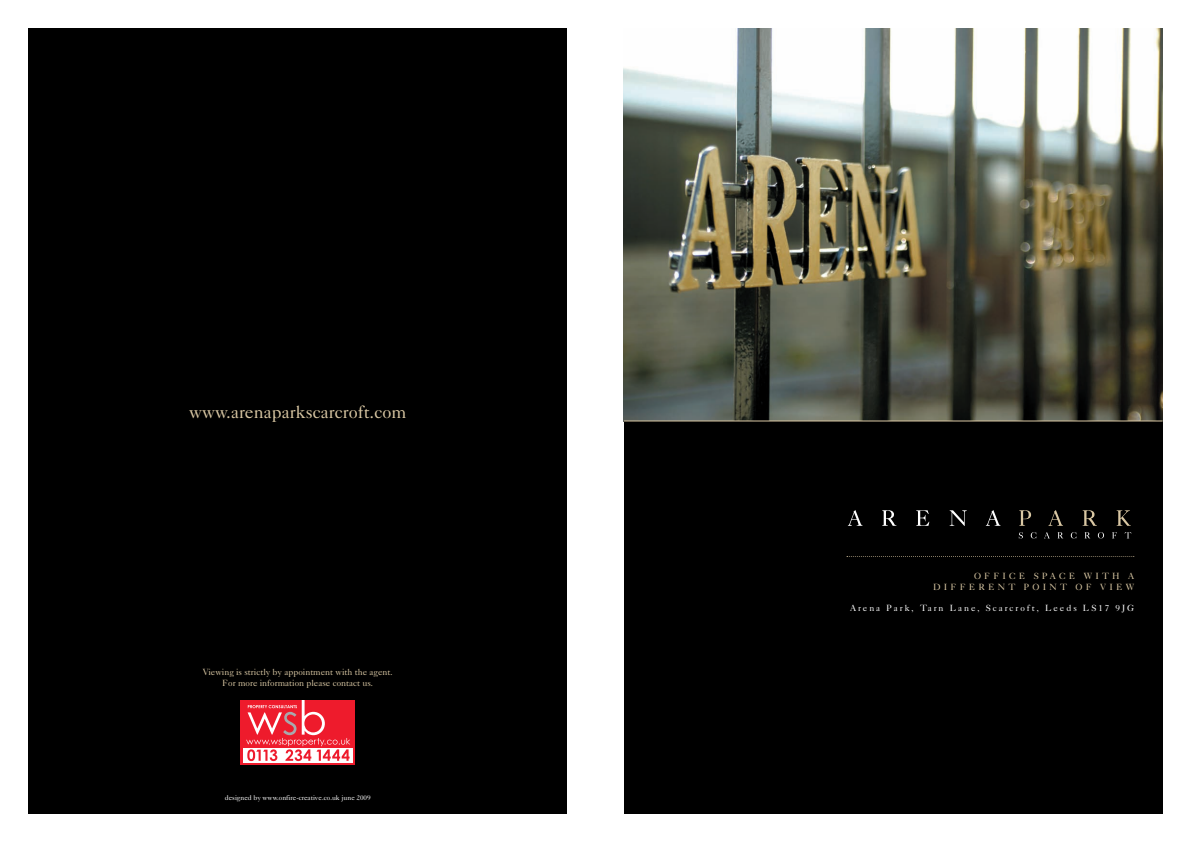
<style>
.page{position:relative;width:1191px;height:842px;background:#fff}
.page>*{position:absolute;margin:0;border:0;box-sizing:border-box;transform-origin:0 0}
.t1{font:18px "Caslon Five Forty";color:#dac8a4}
.t2{font:9px/10.8px "Caslon Five Forty";color:#dac8a4;text-align:center}
.t3{font:9px "Caslon Five Forty";letter-spacing:.215em;color:#fff}
.t4{font:9px/10.8px "Caslon Five Forty";letter-spacing:.35em;color:#dac8a4;text-align:right}
.t5{font:7px "Caslon Five Forty";color:#fff}
</style>
<div class="page">
<img style="left:624px;top:28px;width:538px;height:392px">
<div style="left:624px;top:421px;width:538px;height:393px;background:#000"></div>
<div style="left:28px;top:28px;width:539px;height:786px;background:#000"></div>
<svg style="left:846px;top:556px;width:288px;height:1px"></svg>
<hr style="left:624px;top:420px;width:538px;height:1px;background:#dac8a4">
<svg style="left:1018px;top:532px;width:5px;height:6px"></svg>
<svg style="left:1030px;top:532px;width:6px;height:6px"></svg>
<svg style="left:1044px;top:532px;width:5px;height:6px"></svg>
<svg style="left:1057px;top:532px;width:6px;height:6px"></svg>
<svg style="left:1070px;top:532px;width:6px;height:6px"></svg>
<svg style="left:1084px;top:532px;width:6px;height:6px"></svg>
<svg style="left:1097px;top:532px;width:7px;height:6px"></svg>
<svg style="left:1112px;top:532px;width:5px;height:6px"></svg>
<svg style="left:1124px;top:532px;width:7px;height:6px"></svg>
<svg style="left:848px;top:510px;width:14px;height:16px"></svg>
<svg style="left:882px;top:510px;width:14px;height:16px"></svg>
<svg style="left:916px;top:510px;width:13px;height:16px"></svg>
<svg style="left:949px;top:510px;width:17px;height:16px"></svg>
<svg style="left:985px;top:510px;width:15px;height:16px"></svg>
<svg style="left:1019px;top:510px;width:12px;height:16px"></svg>
<svg style="left:1048px;top:510px;width:15px;height:16px"></svg>
<svg style="left:1082px;top:510px;width:15px;height:16px"></svg>
<svg style="left:1116px;top:510px;width:14px;height:16px"></svg>
<div style="left:241px;top:701px;width:114px;height:63px;background:linear-gradient(to bottom,#ee1b2c,#ee1b2c)"></div>
<div style="left:243px;top:748px;width:109px;height:14px;background:#fff"></div>
<svg style="left:246px;top:701px;width:104px;height:60px;background:#f05662"></svg>
<h1 class="t1" style="left:189px;top:406px;width:219px">www.arenaparkscarcroft.com</h1>
<p class="t2" style="left:203px;top:668px;width:191px">Viewing is strictly by appointment with the agent.<br>For more information please contact us.</p>
<p class="t5" style="left:225px;top:795px;width:147px">designed by www.onfire-creative.co.uk june 2009</p>
<p class="t4" style="left:933px;top:571px;width:202px">OFFICE SPACE WITH A<br>DIFFERENT POINT OF VIEW</p>
<p class="t3" style="left:850px;top:605px;width:286px">Arena Park, Tarn Lane, Scarcroft, Leeds LS17 9JG</p>
</div>
